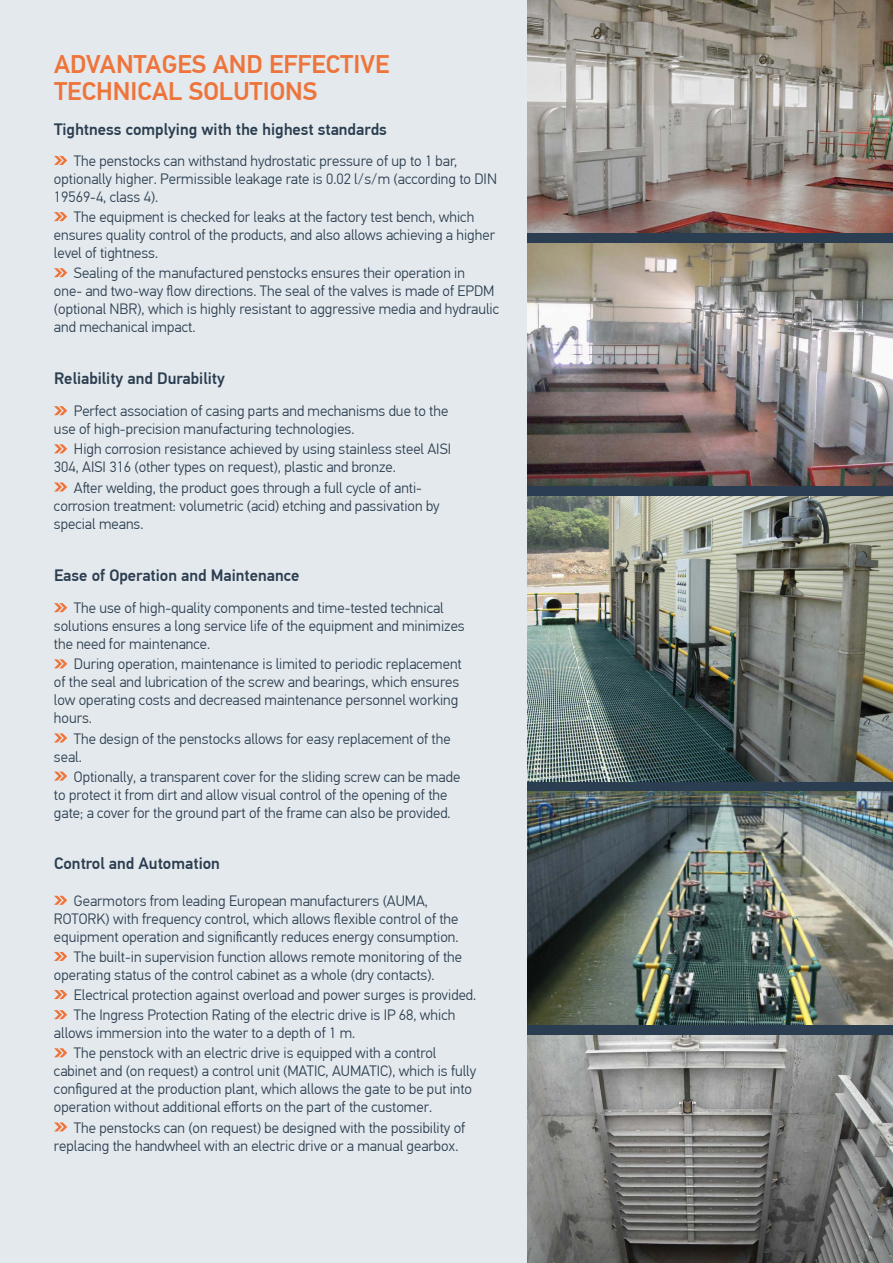
<style>
.page{position:relative;width:893px;height:1263px;background:#fff}
.page>*{position:absolute;margin:0;border:0;box-sizing:border-box;transform-origin:0 0}
.t1{font:500 25.5px/27px "PF Din Text Pro";color:#ee743b}
.t2{font:500 16.5px "PF Din Text Pro";color:#2b3d50}
.t3{font:300 15px/18px "PF Din Text Pro";color:#2b3d50}
</style>
<div class="page">
<div style="left:0;top:0;width:891px;height:1263px;background:#e3e9ec"></div>
<div style="left:527px;top:0;width:366px;height:1263px;background:#2b3d50"></div>
<svg style="left:54px;top:156px;width:13px;height:9px"></svg>
<svg style="left:54px;top:212px;width:13px;height:9px"></svg>
<svg style="left:54px;top:268px;width:13px;height:9px"></svg>
<svg style="left:54px;top:406px;width:13px;height:9px"></svg>
<svg style="left:54px;top:444px;width:13px;height:9px"></svg>
<svg style="left:54px;top:482px;width:13px;height:9px"></svg>
<svg style="left:54px;top:603px;width:13px;height:9px"></svg>
<svg style="left:54px;top:659px;width:13px;height:9px"></svg>
<svg style="left:54px;top:733px;width:13px;height:9px"></svg>
<svg style="left:54px;top:771px;width:13px;height:10px"></svg>
<svg style="left:54px;top:896px;width:13px;height:9px"></svg>
<svg style="left:54px;top:952px;width:13px;height:9px"></svg>
<svg style="left:54px;top:990px;width:13px;height:9px"></svg>
<svg style="left:54px;top:1010px;width:13px;height:9px"></svg>
<svg style="left:54px;top:1048px;width:13px;height:9px"></svg>
<svg style="left:54px;top:1122px;width:13px;height:9px"></svg>
<img style="left:527px;top:0;width:366px;height:233px">
<img style="left:527px;top:243px;width:366px;height:242px">
<img style="left:527px;top:496px;width:366px;height:285px">
<img style="left:527px;top:792px;width:366px;height:233px">
<img style="left:527px;top:1035px;width:366px;height:228px">
<h1 class="t1" style="left:54px;top:51px;width:337px">ADVANTAGES AND EFFECTIVE<br>TECHNICAL SOLUTIONS</h1>
<p class="t2" style="left:54px;top:119px;width:334px">Tightness complying with the highest standards</p>
<p class="t3" style="left:54px;top:152px;width:445px;text-indent:20px">The penstocks can withstand hydrostatic pressure of up to 1 bar, optionally higher. Permissible leakage rate is 0.02 l/s/m (according to DIN<br>19569-4, class 4).</p>
<p class="t3" style="left:54px;top:208px;width:442px;text-indent:20px">The equipment is checked for leaks at the factory test bench, which ensures quality control of the products, and also allows achieving a higher level of tightness.</p>
<p class="t3" style="left:54px;top:264px;width:447px;text-indent:20px">Sealing of the manufactured penstocks ensures their operation in<br>one- and two-way flow directions. The seal of the valves is made of EPDM (optional NBR), which is highly resistant to aggressive media and hydraulic and mechanical impact.</p>
<p class="t2" style="left:54px;top:368px;width:172px">Reliability and Durability</p>
<p class="t3" style="left:54px;top:402px;width:396px;text-indent:20px">Perfect association of casing parts and mechanisms due to the use of high-precision manufacturing technologies.</p>
<p class="t3" style="left:54px;top:440px;width:399px;text-indent:20px">High corrosion resistance achieved by using stainless steel AISI<br>304, AISI 316 (other types on request), plastic and bronze.</p>
<p class="t3" style="left:54px;top:479px;width:387px;text-indent:20px">After welding, the product goes through a full cycle of anti&shy;corrosion treatment: volumetric (acid) etching and passivation by special means.</p>
<p class="t2" style="left:54px;top:566px;width:247px">Ease of Operation and Maintenance</p>
<p class="t3" style="left:54px;top:599px;width:412px;text-indent:20px">The use of high-quality components and time-tested technical solutions ensures a long service life of the equipment and minimizes the need for maintenance.</p>
<p class="t3" style="left:54px;top:655px;width:409px;text-indent:20px">During operation, maintenance is limited to periodic replacement of the seal and lubrication of the screw and bearings, which ensures low operating costs and decreased maintenance personnel working hours.</p>
<p class="t3" style="left:54px;top:730px;width:398px;text-indent:20px">The design of the penstocks allows for easy replacement of the seal.</p>
<p class="t3" style="left:54px;top:768px;width:408px;text-indent:20px">Optionally, a transparent cover for the sliding screw can be made to protect it from dirt and allow visual control of the opening of the gate; a cover for the ground part of the frame can also be provided.</p>
<p class="t2" style="left:54px;top:854px;width:167px">Control and Automation</p>
<p class="t3" style="left:54px;top:892px;width:406px;text-indent:20px">Gearmotors from leading European manufacturers (AUMA,<br>ROTORK) with frequency control, which allows flexible control of the equipment operation and significantly reduces energy consumption.</p>
<p class="t3" style="left:54px;top:948px;width:410px;text-indent:20px">The built-in supervision function allows remote monitoring of the operating status of the control cabinet as a whole (dry contacts).</p>
<p class="t3" style="left:74px;top:985px;width:404px;line-height:20.1px">Electrical protection against overload and power surges is provided.<br>The Ingress Protection Rating of the electric drive is IP 68, which</p>
<p class="t3" style="left:74px;top:1023px;width:364px;line-height:20.1px;text-indent:-20px">allows immersion into the water to a depth of 1 m.<br>The penstock with an electric drive is equipped with a control</p>
<p class="t3" style="left:54px;top:1062px;width:424px">cabinet and (on request) a control unit (MATIC, AUMATIC), which is fully configured at the production plant, which allows the gate to be put into operation without additional efforts on the part of the customer.</p>
<p class="t3" style="left:54px;top:1118px;width:413px;text-indent:20px">The penstocks can (on request) be designed with the possibility of replacing the handwheel with an electric drive or a manual gearbox.</p>
</div>
